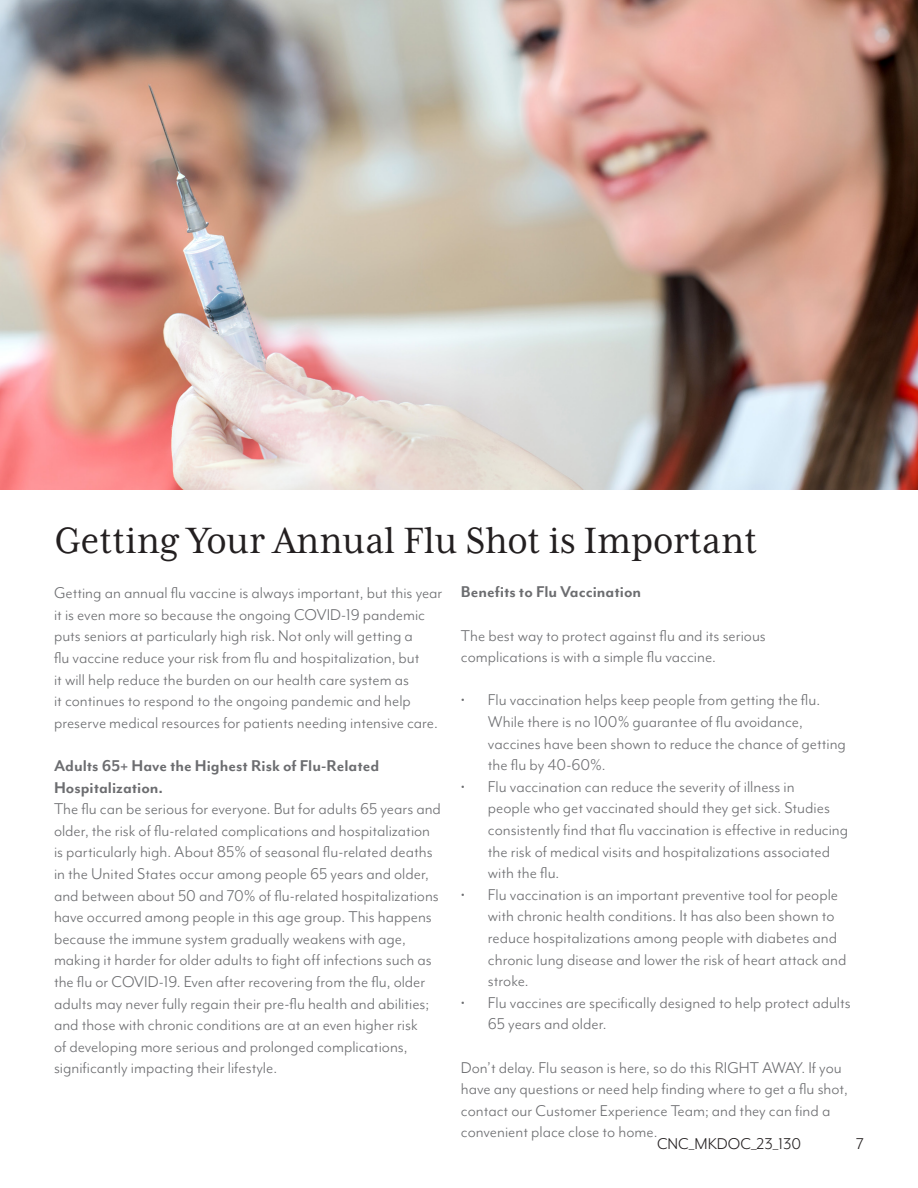
<style>
.page{position:relative;width:918px;height:1188px;background:#fff}
.page>*{position:absolute;margin:0;border:0;box-sizing:border-box;transform-origin:0 0}
.t1{font:42px "Mrs Eaves XL Serif Nar OT";color:#231f20}
.t2{font:18px/21.6px "Mr Eaves Mod OT";color:#6c6d70}
.t3{font:700 18px/21.6px "Mr Eaves Mod OT";color:#6c6d70}
.t4{font:18px "Mr Eaves Mod OT";color:#231f20}
</style>
<div class="page">
<img style="left:0;top:0;width:918px;height:490px">
<p class="t1" style="left:54px;top:517px;width:705px">Getting Your Annual Flu Shot is Important</p>
<p class="t2" style="left:54px;top:582px;width:390px">Getting an annual flu vaccine is always important, but this year it is even more so because the ongoing COVID-19 pandemic puts seniors at particularly high risk. Not only will getting a<br>flu vaccine reduce your risk from flu and hospitalization, but<br>it will help reduce the burden on our health care system as<br>it continues to respond to the ongoing pandemic and help preserve medical resources for patients needing intensive care.</p>
<p class="t3" style="left:54px;top:755px;width:327px">Adults 65+ Have the Highest Risk of Flu-Related<br>Hospitalization.</p>
<p class="t2" style="left:54px;top:798px;width:388px">The flu can be serious for everyone. But for adults 65 years and older, the risk of flu-related complications and hospitalization is particularly high. About 85% of seasonal flu-related deaths in the United States occur among people 65 years and older, and between about 50 and 70% of flu-related hospitalizations have occurred among people in this age group. This happens because the immune system gradually weakens with age, making it harder for older adults to fight off infections such as the flu or COVID-19. Even after recovering from the flu, older adults may never fully regain their pre-flu health and abilities; and those with chronic conditions are at an even higher risk<br>of developing more serious and prolonged complications, significantly impacting their lifestyle.</p>
<p class="t3" style="left:461px;top:581px;width:182px">Benefits to Flu Vaccination</p>
<p class="t2" style="left:461px;top:624px;width:306px">The best way to protect against flu and its serious complications is with a simple flu vaccine.</p>
<p class="t2" style="left:488px;top:689px;width:359px;text-indent:-27px">• Flu vaccination helps keep people from getting the flu.<br>While there is no 100% guarantee of flu avoidance, vaccines have been shown to reduce the chance of getting the flu by 40-60%.</p>
<p class="t2" style="left:488px;top:776px;width:362px;text-indent:-27px">• Flu vaccination can reduce the severity of illness in<br>people who get vaccinated should they get sick. Studies consistently fi nd that flu vaccination is effective in reducing the risk of medical visits and hospitalizations associated with the flu.</p>
<p class="t2" style="left:488px;top:884px;width:360px;text-indent:-27px">• Flu vaccination is an important preventive tool for people with chronic health conditions. It has also been shown to reduce hospitalizations among people with diabetes and chronic lung disease and lower the risk of heart attack and stroke.</p>
<p class="t2" style="left:488px;top:992px;width:364px;text-indent:-27px">• Flu vaccines are specifically designed to help protect adults<br>65 years and older.</p>
<p class="t2" style="left:461px;top:1056px;width:389px">Don’t delay. Flu season is here, so do this RIGHT AWAY. If you have any questions or need help finding where to get a flu shot, contact our Customer Experience Team; and they can find a convenient place close to home.</p>
<p class="t4" style="left:657px;top:1134px;width:146px">CNC_MKDOC_23_130</p>
<p class="t4" style="left:856px;top:1134px;width:9px">7</p>
</div>
